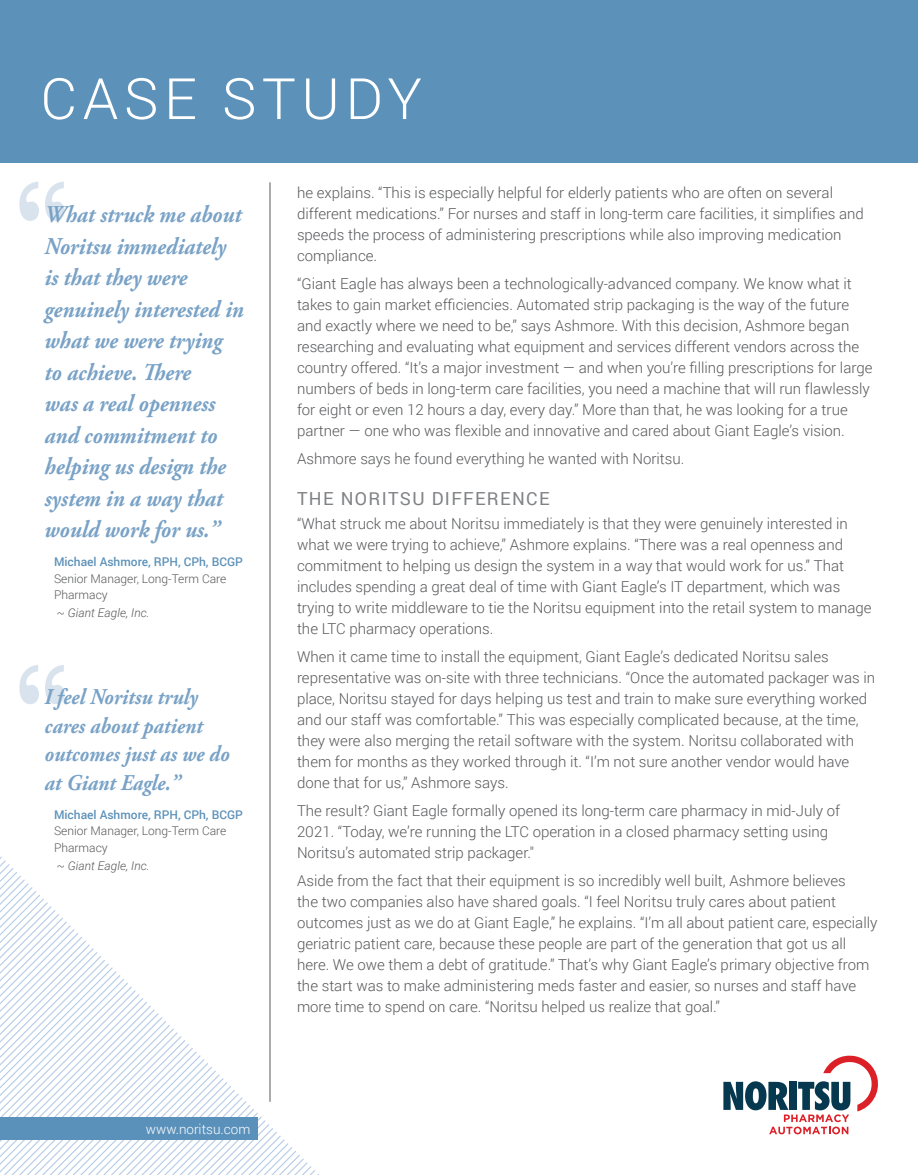
<style>
.page{position:relative;width:918px;height:1175px;background:#fff}
.page>*{position:absolute;margin:0;border:0;box-sizing:border-box;transform-origin:0 0}
.t1{font:700 112.5px "Baskerville";color:#d9e3ee;scale:.85 1}
.t2{font:300 57px "Roboto";letter-spacing:.1em;color:#fff}
.t3{font:italic 700 24px/31.5px "Adobe Garamond Pro";color:#79a2c6;scale:.91 1}
.t4{font:italic 700 22.5px/28.5px "Adobe Garamond Pro";color:#79a2c6;scale:.91 1}
.t5{font:18px "Roboto";letter-spacing:.075em;color:#808285}
.t6{font:300 15px/21px "Roboto";color:#57585a}
.t7{font:300 13.5px "Roboto";color:#fff}
.t8{font:300 12px/16.5px "Roboto";color:#57585a}
.t9{font:500 12px "Roboto";color:#5c91b9}
.t10{font:italic 300 12px "Roboto";color:#57585a}
</style>
<div class="page">
<hr style="left:270px;top:182px;width:1px;height:919px;background:#57585a">
<svg style="left:0;top:856px;width:315px;height:318px"></svg>
<div style="left:0;top:0;width:918px;height:163px;background:#5c91b9"></div>
<div style="left:0;top:1117px;width:257px;height:23px;background:#5a91bb"></div>
<svg style="left:723px;top:1055px;width:155px;height:79px"></svg>
<h2 class="t2" style="left:40px;top:59px;width:383px">CASE STUDY</h2>
<h1 class="t1" style="left:14px;top:142px;width:68px">“</h1>
<h3 class="t3" style="left:45px;top:199px;width:220px">What struck me about<br>Noritsu immediately is that they were genuinely interested in what we were trying to achieve. There<br>was a real openness and commitment to helping us design the system in a way that would work for us.”</h3>
<p class="t9" style="left:54px;top:553px;width:190px">Michael Ashmore, RPH, CPh, BCGP</p>
<p class="t8" style="left:54px;top:569px;width:174px">Senior Manager, Long-Term Care<br>Pharmacy</p>
<p class="t10" style="left:57px;top:604px;width:94px">~ Giant Eagle, Inc.</p>
<h1 class="t1" style="left:14px;top:625px;width:68px">“</h1>
<h3 class="t4" style="left:45px;top:683px;width:205px">I feel Noritsu truly cares about patient outcomes just as we do at Giant Eagle.”</h3>
<p class="t9" style="left:54px;top:806px;width:190px">Michael Ashmore, RPH, CPh, BCGP</p>
<p class="t8" style="left:54px;top:822px;width:174px">Senior Manager, Long-Term Care<br>Pharmacy</p>
<p class="t10" style="left:57px;top:857px;width:94px">~ Giant Eagle, Inc.</p>
<p class="t7" style="left:146px;top:1119px;width:106px">www.noritsu.com</p>
<p class="t6" style="left:297px;top:182px;width:569px">he explains. “This is especially helpful for elderly patients who are often on several different medications.” For nurses and staff in long-term care facilities, it simplifies and speeds the process of administering prescriptions while also improving medication compliance.</p>
<p class="t6" style="left:297px;top:272px;width:577px">“Giant Eagle has always been a technologically-advanced company. We know what it takes to gain market efficiencies. Automated strip packaging is the way of the future and exactly where we need to be,” says Ashmore. With this decision, Ashmore began researching and evaluating what equipment and services different vendors across the country offered. “It’s a major investment — and when you’re filling prescriptions for large numbers of beds in long-term care facilities, you need a machine that will run flawlessly for eight or even 12 hours a day, every day.” More than that, he was looking for a true partner — one who was flexible and innovative and cared about Giant Eagle’s vision.</p>
<p class="t6" style="left:297px;top:447px;width:389px">Ashmore says he found everything he wanted with Noritsu.</p>
<p class="t5" style="left:297px;top:486px;width:254px">THE NORITSU DIFFERENCE</p>
<p class="t6" style="left:297px;top:513px;width:576px">“What struck me about Noritsu immediately is that they were genuinely interested in what we were trying to achieve,” Ashmore explains. “There was a real openness and commitment to helping us design the system in a way that would work for us.” That includes spending a great deal of time with Giant Eagle’s IT department, which was trying to write middleware to tie the Noritsu equipment into the retail system to manage the LTC pharmacy operations.</p>
<p class="t6" style="left:297px;top:646px;width:580px">When it came time to install the equipment, Giant Eagle’s dedicated Noritsu sales representative was on-site with three technicians. “Once the automated packager was in place, Noritsu stayed for days helping us test and train to make sure everything worked and our staff was comfortable.” This was especially complicated because, at the time, they were also merging the retail software with the system. Noritsu collaborated with them for months as they worked through it. “I’m not sure another vendor would have done that for us,” Ashmore says.</p>
<p class="t6" style="left:297px;top:799px;width:545px">The result? Giant Eagle formally opened its long-term care pharmacy in mid-July of<br>2021. “Today, we’re running the LTC operation in a closed pharmacy setting using<br>Noritsu’s automated strip packager."</p>
<p class="t6" style="left:297px;top:869px;width:582px">Aside from the fact that their equipment is so incredibly well built, Ashmore believes<br>the two companies also have shared goals. “I feel Noritsu truly cares about patient outcomes just as we do at Giant Eagle,” he explains. “I’m all about patient care, especially geriatric patient care, because these people are part of the generation that got us all here. We owe them a debt of gratitude.” That’s why Giant Eagle’s primary objective from the start was to make administering meds faster and easier, so nurses and staff have more time to spend on care. “Noritsu helped us realize that goal.”</p>
</div>
